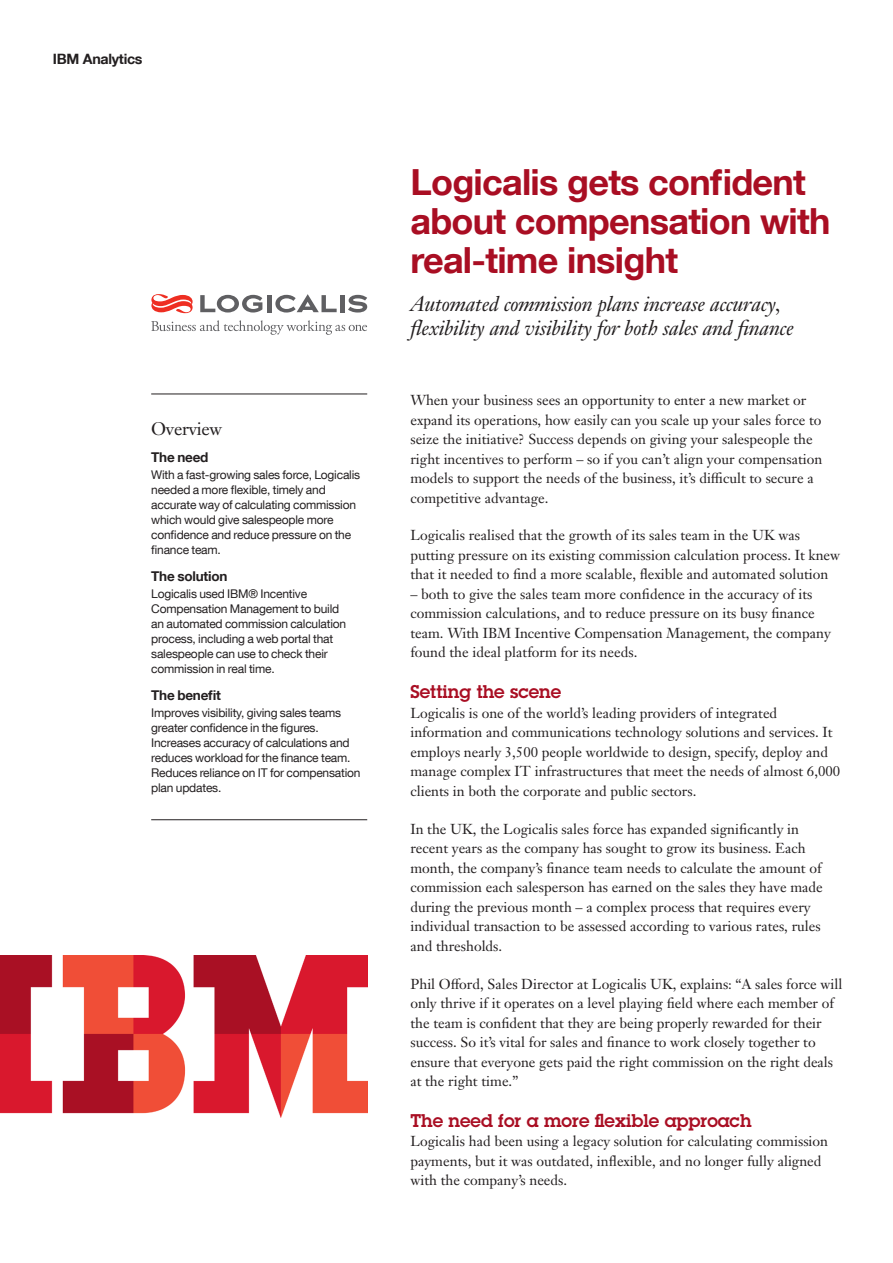
<style>
.page{position:relative;width:893px;height:1263px;background:#fff}
.page>*{position:absolute;margin:0;border:0;box-sizing:border-box;transform-origin:0 0}
._1A_title__color{font:700 36px/39px "Helvetica Neue LT Com";letter-spacing:-.02em;color:#a90e23}
._1B_subtitle{font:italic 21px/24px "Janson Text LT Pro";letter-spacing:-.01em;color:#231f20}
._2A_head__color{font:600 18px "Lubalin Graph Std";color:#a90e23}
._3A_highlight_head{font:18px "Janson Text LT Pro";letter-spacing:-.015em;color:#231f20}
._2C_body{font:14.25px/19.5px "Janson Text LT Pro";color:#231f20}
.t1{font:700 14.25px "Helvetica Neue LT Com";letter-spacing:-.02em;color:#231f20}
._3B_highlight_subhea{font:700 13.5px "Helvetica Neue LT Com";letter-spacing:-.015em;color:#231f20}
._3C_highlight_body{font:12px/15px "Helvetica Neue LT Com";letter-spacing:-.015em;color:#231f20}
</style>
<div class="page">
<hr style="left:151px;top:394px;width:216px;height:1px;background:#231f20">
<hr style="left:151px;top:819px;width:216px;height:1px;background:#231f20">
<img style="left:0;top:956px;width:367px;height:162px">
<svg style="left:151px;top:320px;width:216px;height:15px"></svg>
<hr style="left:267px;top:295px;width:4px;height:17px;background:#5f5f62">
<hr style="left:340px;top:295px;width:4px;height:17px;background:#5f5f62">
<svg style="left:200px;top:295px;width:62px;height:18px"></svg>
<svg style="left:275px;top:294px;width:62px;height:19px"></svg>
<svg style="left:348px;top:295px;width:19px;height:18px"></svg>
<svg style="left:151px;top:294px;width:42px;height:19px"></svg>
<p class="t1" style="left:53px;top:50px;width:91px">IBM Analytics</p>
<p class="_3A_highlight_head" style="left:151px;top:417px;width:73px">Overview</p>
<p class="_3B_highlight_subhea" style="left:151px;top:448px;width:59px">The need</p>
<p class="_3C_highlight_body" style="left:151px;top:467px;width:211px">With a fast-growing sales force, Logicalis needed a more flexible, timely and accurate way of calculating commission which would give salespeople more confidence and reduce pressure on the finance team.</p>
<p class="_3B_highlight_subhea" style="left:151px;top:568px;width:78px">The solution</p>
<p class="_3C_highlight_body" style="left:151px;top:586px;width:197px">Logicalis used IBM® Incentive Compensation Management to build an automated commission calculation process, including a web portal that salespeople can use to check their commission in real time.</p>
<p class="_3B_highlight_subhea" style="left:151px;top:687px;width:71px">The benefit</p>
<p class="_3C_highlight_body" style="left:151px;top:705px;width:211px">Improves visibility, giving sales teams greater confidence in the figures.<br>Increases accuracy of calculations and reduces workload for the finance team.<br>Reduces reliance on IT for compensation plan updates.</p>
<p class="_1A_title__color" style="left:410px;top:162px;width:422px">Logicalis gets confident about compensation with real-time insight</p>
<p class="_1B_subtitle" style="left:410px;top:292px;width:385px">Automated commission plans increase accuracy, flexibility and visibility for both sales and finance</p>
<p class="_2C_body" style="left:410px;top:390px;width:413px">When your business sees an opportunity to enter a new market or expand its operations, how easily can you scale up your sales force to seize the initiative? Success depends on giving your salespeople the right incentives to perform – so if you can’t align your compensation models to support the needs of the business, it’s difficult to secure a competitive advantage.</p>
<p class="_2C_body" style="left:410px;top:526px;width:431px">Logicalis realised that the growth of its sales team in the UK was putting pressure on its existing commission calculation process. It knew that it needed to find a more scalable, flexible and automated solution</p>
<p class="_2C_body" style="left:410px;top:584px;width:422px">– both to give the sales team more confidence in the accuracy of its commission calculations, and to reduce pressure on its busy finance team. With IBM Incentive Compensation Management, the company found the ideal platform for its needs.</p>
<p class="_2A_head__color" style="left:410px;top:680px;width:152px">Setting the scene</p>
<p class="_2C_body" style="left:410px;top:703px;width:431px">Logicalis is one of the world’s leading providers of integrated information and communications technology solutions and services. It employs nearly 3,500 people worldwide to design, specify, deploy and manage complex IT infrastructures that meet the needs of almost 6,000 clients in both the corporate and public sectors.</p>
<p class="_2C_body" style="left:410px;top:819px;width:414px">In the UK, the Logicalis sales force has expanded significantly in recent years as the company has sought to grow its business. Each month, the company’s finance team needs to calculate the amount of commission each salesperson has earned on the sales they have made during the previous month – a complex process that requires every individual transaction to be assessed according to various rates, rules and thresholds.</p>
<p class="_2C_body" style="left:410px;top:974px;width:433px">Phil Offord, Sales Director at Logicalis UK, explains: “A sales force will only thrive if it operates on a level playing field where each member of the team is confident that they are being properly rewarded for their success. So it’s vital for sales and finance to work closely together to ensure that everyone gets paid the right commission on the right deals at the right time.”</p>
<p class="_2A_head__color" style="left:410px;top:1108px;width:343px">The need for a more flexible approach</p>
<p class="_2C_body" style="left:410px;top:1132px;width:419px">Logicalis had been using a legacy solution for calculating commission payments, but it was outdated, inflexible, and no longer fully aligned with the company’s needs.</p>
</div>
